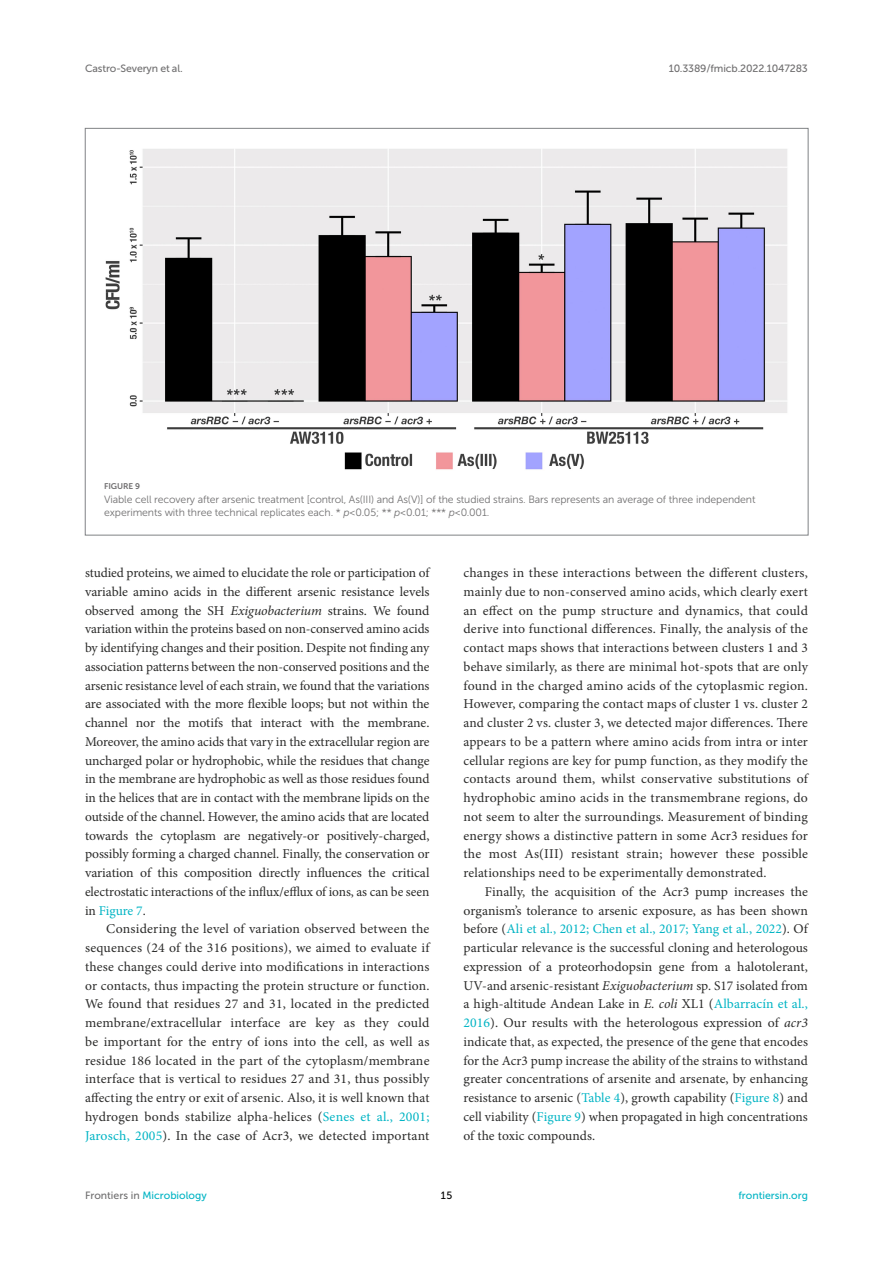
<style>
.page{position:relative;width:893px;height:1263px;background:#fff}
.page>*{position:absolute;margin:0;border:0;box-sizing:border-box;transform-origin:0 0}
.TEXT{font:13.5px/18.8px "Minion Pro";letter-spacing:.005em;color:#2b2b2a;text-align:justify}
.FIG_LEG{font:10.5px/13.5px "Museo Sans 300";letter-spacing:-.01em;color:#706f70}
.t1{font:10.5px "Museo Sans 500";letter-spacing:-.015em;color:#706f70}
.t2{font:10.5px "Museo Sans 500";color:#00b4c4}
.t3{font:10.5px "Museo Sans 500";color:#000}
.FIG_HD{font:8.25px "Museo Sans 700";letter-spacing:-.01em;color:#706f70}
.s1{font-style:italic}
.s2{color:#00b4c4}
.s3{color:#706f70}
</style>
<div class="page">
<img style="left:105px;top:149px;width:682px;height:321px">
<p class="t1" style="left:85px;top:63px;width:99px">Castro-Severyn et al.</p>
<p class="t1" style="left:669px;top:63px;width:141px">10.3389/fmicb.2022.1047283</p>
<p class="FIG_HD" style="left:104px;top:482px;width:37px">FIGURE 9</p>
<p class="FIG_LEG" style="left:104px;top:492px;width:653px">Viable cell recovery after arsenic treatment [control, As(III) and As(V)] of the studied strains. Bars represents an average of three independent experiments with three technical replicates each. * <span class="s1">p</span>&lt;0.05; ** <span class="s1">p</span>&lt;0.01; *** <span class="s1">p</span>&lt;0.001.</p>
<p class="TEXT" style="left:85px;top:563px;width:346px">studied proteins, we aimed to elucidate the role or participation of variable amino acids in the different arsenic resistance levels observed among the SH <span class="s1">Exiguobacterium</span> strains. We found variation within the proteins based on non-conserved amino acids by identifying changes and their position. Despite not finding any association patterns between the non-conserved positions and the arsenic resistance level of each strain, we found that the variations are associated with the more flexible loops; but not within the channel nor the motifs that interact with the membrane.<br>Moreover, the amino acids that vary in the extracellular region are uncharged polar or hydrophobic, while the residues that change in the membrane are hydrophobic as well as those residues found in the helices that are in contact with the membrane lipids on the outside of the channel. However, the amino acids that are located towards the cytoplasm are negatively-or positively-charged, possibly forming a charged channel. Finally, the conservation or variation of this composition directly influences the critical electrostatic interactions of the influx/efflux of ions, as can be seen in <span class="s2">Figure 7</span>.</p>
<p class="TEXT" style="left:85px;top:920px;width:346px;text-indent:21px">Considering the level of variation observed between the sequences (24 of the 316 positions), we aimed to evaluate if these changes could derive into modifications in interactions or contacts, thus impacting the protein structure or function.<br>We found that residues 27 and 31, located in the predicted membrane/extracellular interface are key as they could be important for the entry of ions into the cell, as well as residue 186 located in the part of the cytoplasm/membrane interface that is vertical to residues 27 and 31, thus possibly affecting the entry or exit of arsenic. Also, it is well known that hydrogen bonds stabilize alpha-helices (<span class="s2">Senes et al., 2001; Jarosch, 2005</span>). In the case of Acr3, we detected important</p>
<p class="TEXT" style="left:463px;top:563px;width:346px">changes in these interactions between the different clusters, mainly due to non-conserved amino acids, which clearly exert an effect on the pump structure and dynamics, that could derive into functional differences. Finally, the analysis of the contact maps shows that interactions between clusters 1 and 3 behave similarly, as there are minimal hot-spots that are only found in the charged amino acids of the cytoplasmic region.<br>However, comparing the contact maps of cluster 1 vs. cluster 2 and cluster 2 vs. cluster 3, we detected major differences. There appears to be a pattern where amino acids from intra or inter cellular regions are key for pump function, as they modify the contacts around them, whilst conservative substitutions of hydrophobic amino acids in the transmembrane regions, do not seem to alter the surroundings. Measurement of binding energy shows a distinctive pattern in some Acr3 residues for the most As(III) resistant strain; however these possible relationships need to be experimentally demonstrated.</p>
<p class="TEXT" style="left:463px;top:882px;width:346px;text-indent:21px">Finally, the acquisition of the Acr3 pump increases the organism’s tolerance to arsenic exposure, as has been shown before (<span class="s2">Ali et al., 2012; Chen et al., 2017; Yang et al., 2022</span>). Of particular relevance is the successful cloning and heterologous expression of a proteorhodopsin gene from a halotolerant, UV-and arsenic-resistant <span class="s1">Exiguobacterium</span> sp. S17 isolated from a high-altitude Andean Lake in <span class="s1">E. coli</span> XL1 (<span class="s2">Albarracín et al., 2016</span>). Our results with the heterologous expression of <span class="s1">acr3 </span>indicate that, as expected, the presence of the gene that encodes for the Acr3 pump increase the ability of the strains to withstand greater concentrations of arsenite and arsenate, by enhancing resistance to arsenic (<span class="s2">Table 4</span>), growth capability (<span class="s2">Figure 8</span>) and cell viability (<span class="s2">Figure 9</span>) when propagated in high concentrations of the toxic compounds.</p>
<p class="t2" style="left:85px;top:1190px;width:123px"><span class="s3">Frontiers in</span> Microbiology</p>
<p class="t3" style="left:441px;top:1190px;width:13px">15</p>
<p class="t2" style="left:738px;top:1190px;width:71px">frontiersin.org</p>
</div>
